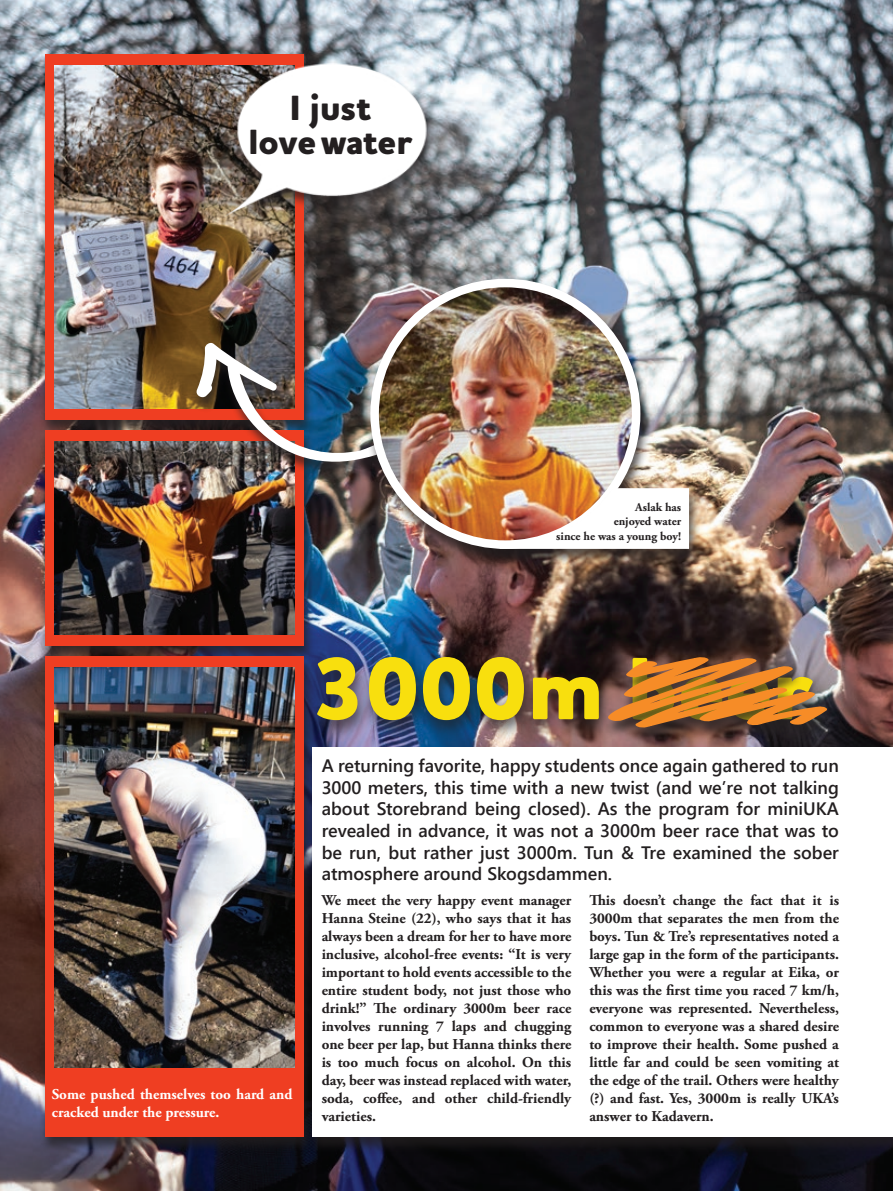
<style>
.page{position:relative;width:893px;height:1191px;background:#fff}
.page>*{position:absolute;margin:0;border:0;box-sizing:border-box;transform-origin:0 0}
.t1{font:800 90px "Houschka Pro";color:#f8df0e}
.t2{font:800 35.7px/34.5px "Houschka Pro";color:#231f20;text-align:center}
.t3{font:600 18px/21.6px "Segoe UI";color:#231f20;text-align:justify}
.t4{font:700 15px/18px "Adobe Garamond Pro";color:#231f20;text-align:justify}
.t5{font:700 15px/18px "Adobe Garamond Pro";color:#fff}
.t6{font:700 12px/14.4px "Adobe Garamond Pro";color:#231f20;text-align:right}
</style>
<div class="page">
<img style="left:0;top:0;width:893px;height:1191px">
<div style="left:39px;top:54px;width:276px;height:381px;background:#231f20;opacity:.75"></div>
<div style="left:45px;top:54px;width:259px;height:365px;background:#ef3e22"></div>
<div style="left:39px;top:429px;width:276px;height:232px;background:#231f20;opacity:.75"></div>
<div style="left:45px;top:430px;width:259px;height:215px;background:#ef3e22"></div>
<div style="left:39px;top:655px;width:276px;height:498px;background:#231f20;opacity:.75"></div>
<div style="left:45px;top:656px;width:259px;height:481px;background:#ef3e22"></div>
<img style="left:54px;top:667px;width:241px;height:400px">
<img style="left:54px;top:441px;width:241px;height:193px">
<img style="left:54px;top:65px;width:241px;height:343px">
<div style="left:307px;top:652px;width:521px;height:89px;background:#231f20;opacity:.75"></div>
<div style="left:603px;top:656px;width:235px;height:88px;background:#231f20;opacity:.75"></div>
<svg style="left:605px;top:656px;width:224px;height:72px;background:#a36838"></svg>
<div style="left:307px;top:747px;width:586px;height:406px;background:#231f20;opacity:.75"></div>
<div style="left:313px;top:747px;width:580px;height:390px;background:#fff"></div>
<div style="left:221px;top:63px;width:216px;height:167px;background:#231f20;opacity:.75"></div>
<img style="left:218px;top:59px;width:212px;height:160px">
<div style="left:191px;top:343px;width:213px;height:135px;background:#231f20;opacity:.75"></div>
<img style="left:195px;top:341px;width:170px;height:122px">
<div style="left:365px;top:278px;width:287px;height:287px;background:#231f20;opacity:.75"></div>
<img style="left:375px;top:283px;width:261px;height:261px;border-radius:131px">
<div style="left:370px;top:279px;width:270px;height:270px;border:9px solid #fff;border-radius:50%"></div>
<div style="left:494px;top:488px;width:206px;height:77px;background:#231f20;opacity:.75"></div>
<img style="left:500px;top:488px;width:189px;height:61px">
<h2 class="t2" style="left:248px;top:92px;width:166px">I just<br>love water</h2>
<p class="t6" style="left:556px;top:500px;width:126px">Aslak has<br>enjoyed water<br>since he was a young boy!</p>
<h1 class="t1" style="left:311px;top:629px;width:503px">3000m beer</h1>
<p class="t5" style="left:52px;top:1085px;width:242px">Some pushed themselves too hard and cracked under the pressure.</p>
<p class="t3" style="left:322px;top:753px;width:519px">A returning favorite, happy students once again gathered to run 3000 meters, this time with a new twist (and we’re not talking about Storebrand being closed). As the program for miniUKA revealed in advance, it was not a 3000m beer race that was to be run, but rather just 3000m. Tun &amp; Tre examined the sober atmosphere around Skogsdammen.</p>
<p class="t4" style="left:322px;top:892px;width:251px">We meet the very happy event manager Hanna Steine (22), who says that it has always been a dream for her to have more inclusive, alcohol-free events: “It is very important to hold events accessible to the entire student body, not just those who drink!” The ordinary 3000m beer race involves running 7 laps and chugging one beer per lap, but Hanna thinks there is too much focus on alcohol. On this day, beer was instead replaced with water, soda, coffee, and other child-friendly varieties.</p>
<p class="t4" style="left:589px;top:892px;width:251px">This doesn’t change the fact that it is 3000m that separates the men from the boys. Tun &amp; Tre’s representatives noted a large gap in the form of the participants.<br>Whether you were a regular at Eika, or this was the first time you raced 7 km/h, everyone was represented. Nevertheless, common to everyone was a shared desire to improve their health. Some pushed a little far and could be seen vomiting at the edge of the trail. Others were healthy (?) and fast. Yes, 3000m is really UKA’s answer to Kadavern.</p>
</div>
